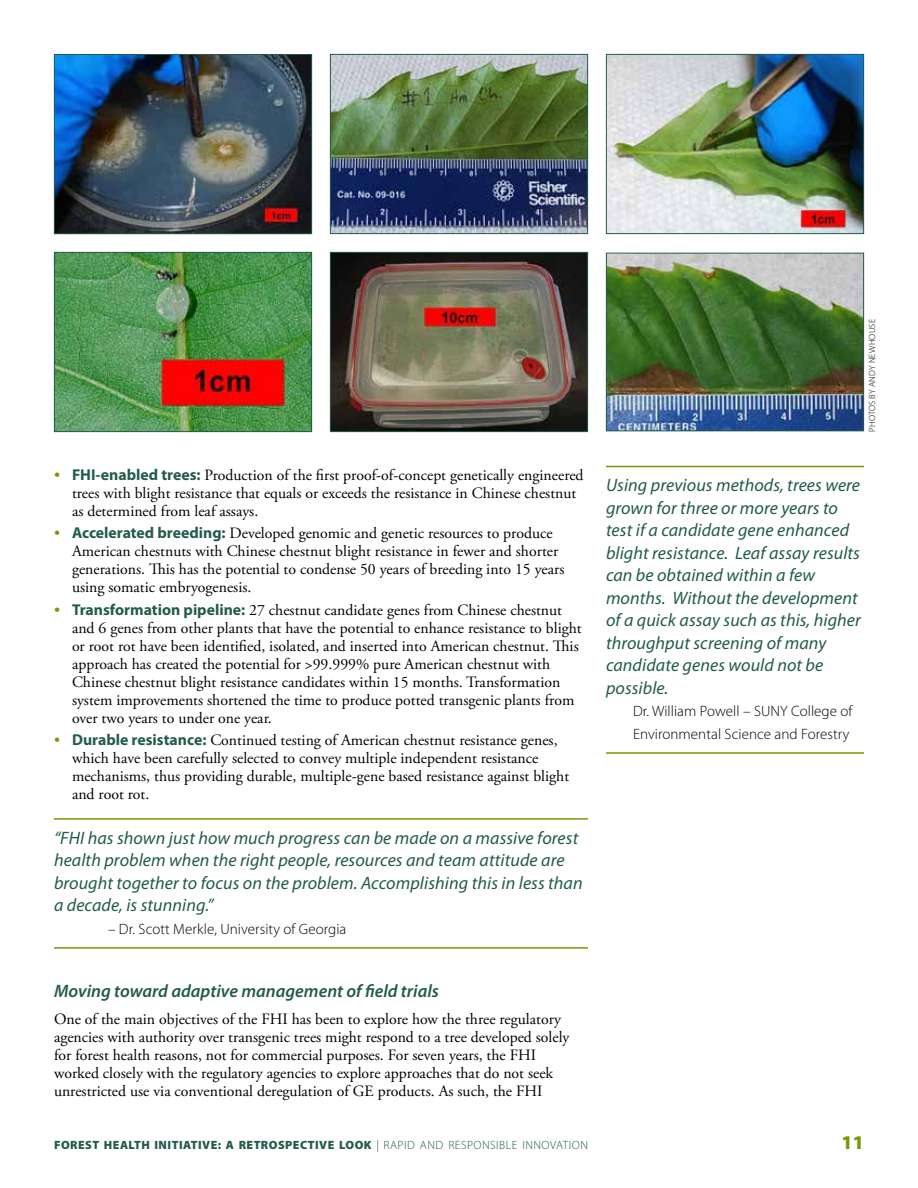
<style>
.page{position:relative;width:918px;height:1188px;background:#fff}
.page>*{position:absolute;margin:0;border:0;box-sizing:border-box;transform-origin:0 0}
.t1{font:900 19.5px "Myriad Pro";color:#789904}
.t2{font:italic 18px/22.5px "Myriad Pro";letter-spacing:.005em;color:#235b4e}
.t3{font:italic 600 18px "Myriad Pro";color:#235b4e}
.t4{font:15.75px/18px "Adobe Garamond Pro";color:#000}
.t5{font:300 15px/22.5px "Myriad Pro";letter-spacing:.005em;color:#000}
.t6{font:900 12px "Myriad Pro";letter-spacing:.04em;color:#235b4e}
.t7{font:300 9px "Myriad Pro";letter-spacing:.02em;color:#000}
.s1{color:#789904}
.s2{font-family:"Myriad Pro";font-weight:700;color:#235b4e}
.s3{font-weight:300}
</style>
<div class="page">
<hr style="left:54px;top:818px;width:534px;height:2px;background:#789904">
<hr style="left:54px;top:947px;width:534px;height:2px;background:#789904">
<img style="left:56px;top:56px;width:254px;height:176px">
<div style="left:54px;top:54px;width:258px;height:180px;border:1px solid #235b4e"></div>
<img style="left:332px;top:56px;width:254px;height:176px">
<div style="left:330px;top:54px;width:258px;height:180px;border:1px solid #235b4e"></div>
<img style="left:608px;top:56px;width:254px;height:176px">
<div style="left:606px;top:54px;width:258px;height:180px;border:1px solid #235b4e"></div>
<img style="left:608px;top:255px;width:254px;height:174px">
<div style="left:606px;top:253px;width:258px;height:178px;border:1px solid #235b4e"></div>
<img style="left:56px;top:254px;width:254px;height:176px">
<div style="left:54px;top:252px;width:258px;height:180px;border:1px solid #235b4e"></div>
<img style="left:332px;top:254px;width:254px;height:176px">
<div style="left:330px;top:252px;width:258px;height:180px;border:1px solid #235b4e"></div>
<hr style="left:606px;top:466px;width:258px;height:1px;background:#789904">
<hr style="left:606px;top:752px;width:258px;height:2px;background:#789904">
<p class="t4" style="left:72px;top:466px;width:513px;text-indent:-18px"><span class="s1">•</span> <span class="s2">FHI-enabled trees:</span> Production of the first proof-of-concept genetically engineered trees with blight resistance that equals or exceeds the resistance in Chinese chestnut as determined from leaf assays.</p>
<p class="t4" style="left:72px;top:525px;width:494px;text-indent:-18px"><span class="s1">•</span> <span class="s2">Accelerated breeding:</span> Developed genomic and genetic resources to produce American chestnuts with Chinese chestnut blight resistance in fewer and shorter generations. This has the potential to condense 50 years of breeding into 15 years using somatic embryogenesis.</p>
<p class="t4" style="left:72px;top:601px;width:511px;text-indent:-18px"><span class="s1">•</span> <span class="s2">Transformation pipeline:</span> 27 chestnut candidate genes from Chinese chestnut and 6 genes from other plants that have the potential to enhance resistance to blight or root rot have been identified, isolated, and inserted into American chestnut. This approach has created the potential for &gt;99.999% pure American chestnut with Chinese chestnut blight resistance candidates within 15 months. Transformation system improvements shortened the time to produce potted transgenic plants from over two years to under one year.</p>
<p class="t4" style="left:72px;top:732px;width:499px;text-indent:-18px"><span class="s1">•</span> <span class="s2">Durable resistance:</span> Continued testing of American chestnut resistance genes, which have been carefully selected to convey multiple independent resistance mechanisms, thus providing durable, multiple-gene based resistance against blight and root rot.</p>
<p class="t2" style="left:54px;top:827px;width:530px">“FHI has shown just how much progress can be made on a massive forest health problem when the right people, resources and team attitude are brought together to focus on the problem. Accomplishing this in less than a decade, is stunning.”</p>
<p class="t5" style="left:108px;top:918px;width:240px">– Dr. Scott Merkle, University of Georgia</p>
<p class="t3" style="left:54px;top:981px;width:387px">Moving toward adaptive management of field trials</p>
<p class="t4" style="left:54px;top:1011px;width:517px">One of the main objectives of the FHI has been to explore how the three regulatory agencies with authority over transgenic trees might respond to a tree developed solely for forest health reasons, not for commercial purposes. For seven years, the FHI worked closely with the regulatory agencies to explore approaches that do not seek unrestricted use via conventional deregulation of GE products. As such, the FHI</p>
<p class="t7" style="left:867px;top:432px;width:114px;rotate:-90deg">PHOTOS BY ANDY NEWHOUSE</p>
<p class="t2" style="left:606px;top:474px;width:256px">Using previous methods, trees were grown for three or more years to test if a candidate gene enhanced blight resistance. Leaf assay results can be obtained within a few months. Without the development of a quick assay such as this, higher throughput screening of many candidate genes would not be possible.</p>
<p class="t5" style="left:633px;top:700px;width:221px">Dr. William Powell – SUNY College of<br>Environmental Science and Forestry</p>
<p class="t6" style="left:54px;top:1138px;width:536px">FOREST HEALTH INITIATIVE: A RETROSPECTIVE LOOK <span class="s3">| RAPID AND RESPONSIBLE INNOVATION</span></p>
<p class="t1" style="left:842px;top:1131px;width:24px">11</p>
</div>
